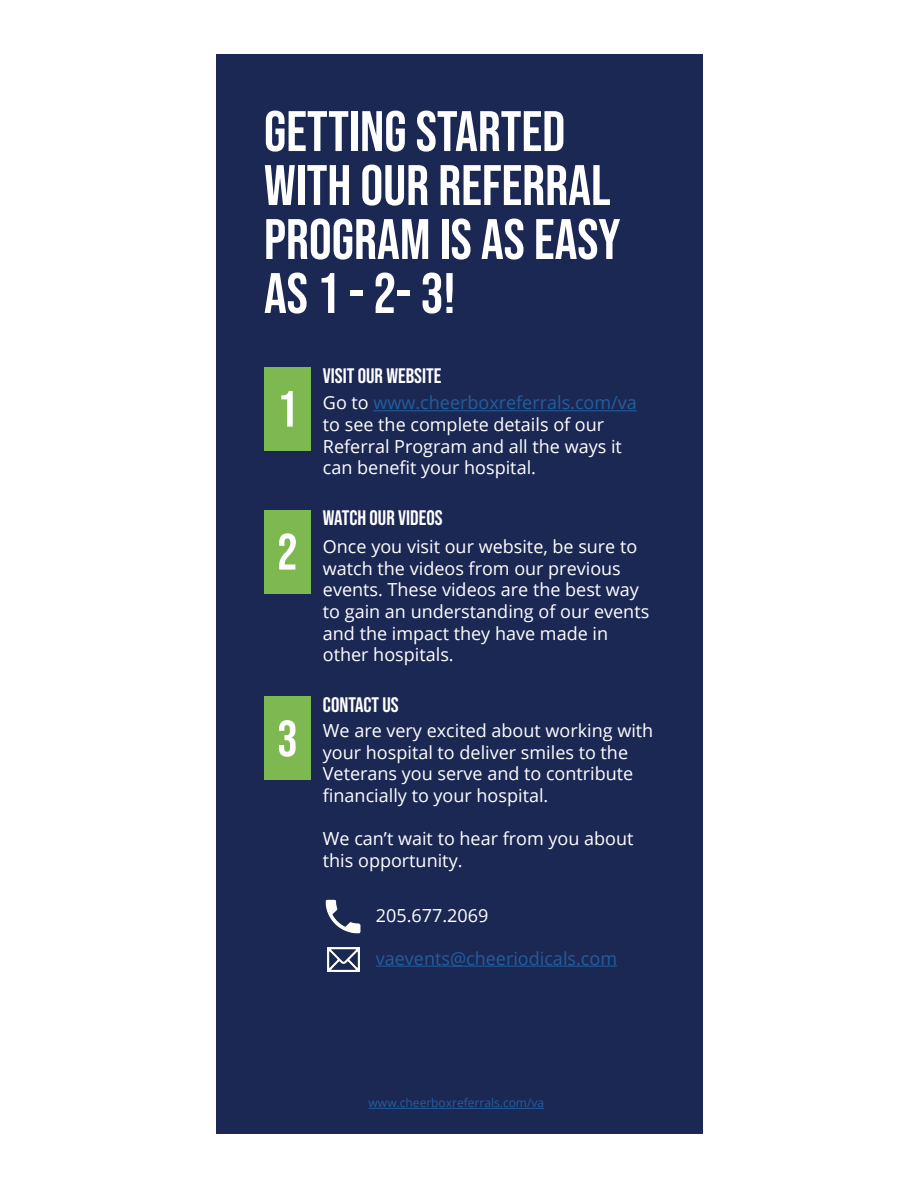
<style>
.page{position:relative;width:918px;height:1188px;background:#fff}
.page>*{position:absolute;margin:0;border:0;box-sizing:border-box;transform-origin:0 0}
.t1{font:57px/54px "Bebas Neue";color:#fff}
.t2{font:51px "Bebas Neue";color:#fff}
.t3{font:21px "Bebas Neue";color:#fff}
.t4{font:18px/21.6px "Open Sans";color:#fff}
.t5{font:18px "Open Sans";color:#215e9e}
.t6{font:12px "Open Sans";color:#215e9e}
.s1{color:#215e9e}
</style>
<div class="page">
<div style="left:216px;top:55px;width:486px;height:1079px;background:#1c2854"></div>
<div style="left:264px;top:367px;width:47px;height:83px;background:#7eb850"></div>
<div style="left:264px;top:510px;width:47px;height:83px;background:#7eb850"></div>
<div style="left:264px;top:697px;width:47px;height:83px;background:#7eb850"></div>
<hr style="left:373px;top:410px;width:264px;height:1px;background:#215e9e">
<img style="left:326px;top:899px;width:35px;height:35px">
<img style="left:327px;top:948px;width:32px;height:24px">
<hr style="left:376px;top:966px;width:241px;height:1px;background:#215e9e">
<hr style="left:369px;top:1108px;width:175px;height:1px;background:#215e9e">
<h1 class="t1" style="left:264px;top:104px;width:358px">GETTING STARTED<br>WITH OUR REFERRAL<br>PROGRAM IS AS EASY<br>AS 1 - 2- 3!</h1>
<h2 class="t2" style="left:277px;top:380px;width:22px">1</h2>
<h2 class="t2" style="left:277px;top:523px;width:22px">2</h2>
<h2 class="t2" style="left:277px;top:710px;width:22px">3</h2>
<p class="t3" style="left:323px;top:364px;width:120px">VISIT OUR WEBSITE</p>
<p class="t4" style="left:323px;top:392px;width:315px">Go to <span class="s1">www.cheerboxreferrals.com/va </span>to see the complete details of our Referral Program and all the ways it can benefit your hospital.</p>
<p class="t3" style="left:323px;top:506px;width:121px">WATCH OUR VIDEOS</p>
<p class="t4" style="left:323px;top:535px;width:328px">Once you visit our website, be sure to watch the videos from our previous events. These videos are the best way to gain an understanding of our events and the impact they have made in other hospitals.</p>
<p class="t3" style="left:323px;top:693px;width:77px">CONTACT US</p>
<p class="t4" style="left:323px;top:719px;width:332px">We are very excited about working with your hospital to deliver smiles to the Veterans you serve and to contribute financially to your hospital.</p>
<p class="t4" style="left:323px;top:827px;width:312px">We can’t wait to hear from you about this opportunity.</p>
<p class="t4" style="left:376px;top:904px;width:114px">205.677.2069</p>
<p class="t5" style="left:376px;top:946px;width:243px">vaevents@cheeriodicals.com</p>
<p class="t6" style="left:369px;top:1095px;width:177px">www.cheerboxreferrals.com/va</p>
</div>
